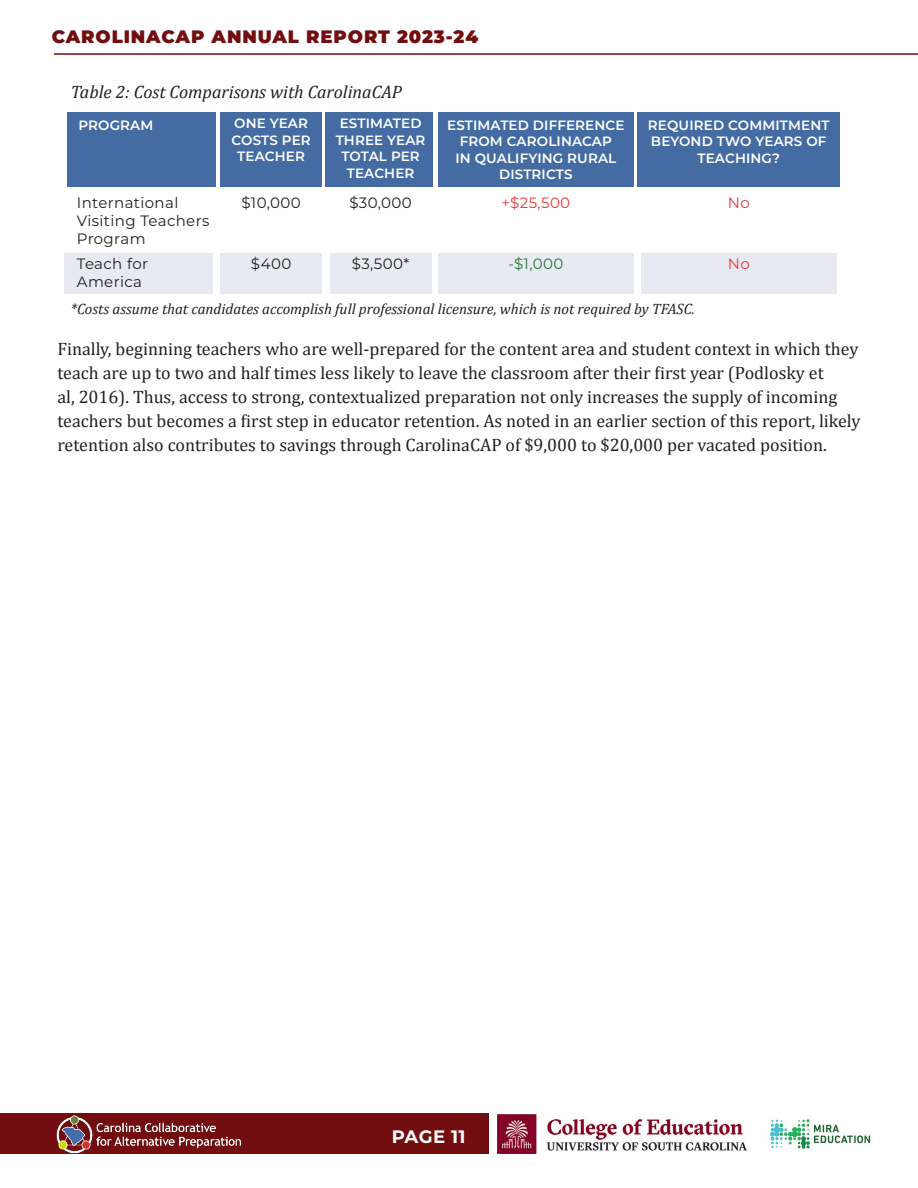
<style>
.page{position:relative;width:918px;height:1188px;background:#fff}
.page>*{position:absolute;margin:0;border:0;box-sizing:border-box;transform-origin:0 0}
.Body_Text{font:18px/24px "Cambria";color:#231f20}
.Body_Text-2{font:italic 18px "Cambria";color:#231f20}
.t1{font:900 18px "Montserrat";letter-spacing:.05em;color:#730e10}
.t2{font:700 18px "Montserrat";letter-spacing:.02em;color:#fff}
.Body_Text-3{font:italic 15px "Cambria";color:#231f20}
.Table_Content{font:15px/18px "Montserrat";letter-spacing:.025em;color:#231f20}
.Table_Content-2{font:15px "Montserrat";letter-spacing:.025em;color:#ec373b}
.Table_Content-3{font:15px "Montserrat";color:#277835}
.Reduced_Table_Header{font:600 13.5px/16.5px "Montserrat";letter-spacing:.01em;color:#fff;text-align:center}
</style>
<div class="page">
<hr style="left:54px;top:53px;width:864px;height:2px;background:#730e10">
<div style="left:0;top:1114px;width:489px;height:40px;background:#730e10"></div>
<img style="left:497px;top:1114px;width:250px;height:40px">
<img style="left:54px;top:1113px;width:39px;height:41px">
<img style="left:93px;top:1122px;width:148px;height:27px">
<img style="left:770px;top:1119px;width:101px;height:30px">
<div style="left:641px;top:253px;width:196px;height:40px;background:#e8eaf3"></div>
<div style="left:438px;top:253px;width:196px;height:40px;background:#e8eaf3"></div>
<div style="left:330px;top:253px;width:101px;height:40px;background:#e8eaf3"></div>
<div style="left:220px;top:253px;width:102px;height:40px;background:#e8eaf3"></div>
<div style="left:64px;top:253px;width:149px;height:40px;background:#e8eaf3"></div>
<div style="left:68px;top:112px;width:148px;height:74px;background:#446ca2"></div>
<div style="left:220px;top:112px;width:102px;height:74px;background:#446ca2"></div>
<div style="left:326px;top:112px;width:108px;height:74px;background:#446ca2"></div>
<div style="left:438px;top:112px;width:196px;height:74px;background:#446ca2"></div>
<div style="left:638px;top:112px;width:202px;height:74px;background:#446ca2"></div>
<p class="t1" style="left:52px;top:23px;width:428px">CAROLINACAP ANNUAL REPORT 2023-24</p>
<p class="Body_Text-2" style="left:71px;top:81px;width:333px">Table 2: Cost Comparisons with CarolinaCAP</p>
<p class="Reduced_Table_Header" style="left:78px;top:117px;width:77px">PROGRAM</p>
<p class="Reduced_Table_Header" style="left:232px;top:114px;width:81px">ONE YEAR<br>COSTS PER<br>TEACHER</p>
<p class="Table_Content" style="left:77px;top:193px;width:134px">International<br>Visiting Teachers<br>Program</p>
<p class="Reduced_Table_Header" style="left:336px;top:114px;width:91px">ESTIMATED<br>THREE YEAR<br>TOTAL PER<br>TEACHER</p>
<p class="Reduced_Table_Header" style="left:447px;top:116px;width:179px">ESTIMATED DIFFERENCE<br>FROM CAROLINACAP<br>IN QUALIFYING RURAL<br>DISTRICTS</p>
<p class="Reduced_Table_Header" style="left:648px;top:116px;width:183px">REQUIRED COMMITMENT<br>BEYOND TWO YEARS OF<br>TEACHING?</p>
<p class="Table_Content" style="left:241px;top:193px;width:61px">$10,000</p>
<p class="Table_Content" style="left:349px;top:193px;width:64px">$30,000</p>
<p class="Table_Content-2" style="left:502px;top:192px;width:70px">+$25,500</p>
<p class="Table_Content-2" style="left:728px;top:192px;width:23px">No</p>
<p class="Table_Content" style="left:77px;top:254px;width:73px">Teach for<br>America</p>
<p class="Table_Content" style="left:251px;top:254px;width:42px">$400</p>
<p class="Table_Content" style="left:352px;top:254px;width:59px">$3,500*</p>
<p class="Table_Content-3" style="left:508px;top:253px;width:57px">-$1,000</p>
<p class="Table_Content-2" style="left:728px;top:253px;width:23px">No</p>
<p class="Body_Text-3" style="left:71px;top:299px;width:626px">*Costs assume that candidates accomplish full professional licensure, which is not required by TFASC.</p>
<p class="Body_Text" style="left:57px;top:337px;width:805px">Finally, beginning teachers who are well-prepared for the content area and student context in which they teach are up to two and half times less likely to leave the classroom after their first year (Podlosky et<br>al, 2016). Thus, access to strong, contextualized preparation not only increases the supply of incoming teachers but becomes a first step in educator retention. As noted in an earlier section of this report, likely retention also contributes to savings through CarolinaCAP of $9,000 to $20,000 per vacated position.</p>
<p class="t2" style="left:392px;top:1123px;width:75px">PAGE 11</p>
</div>
